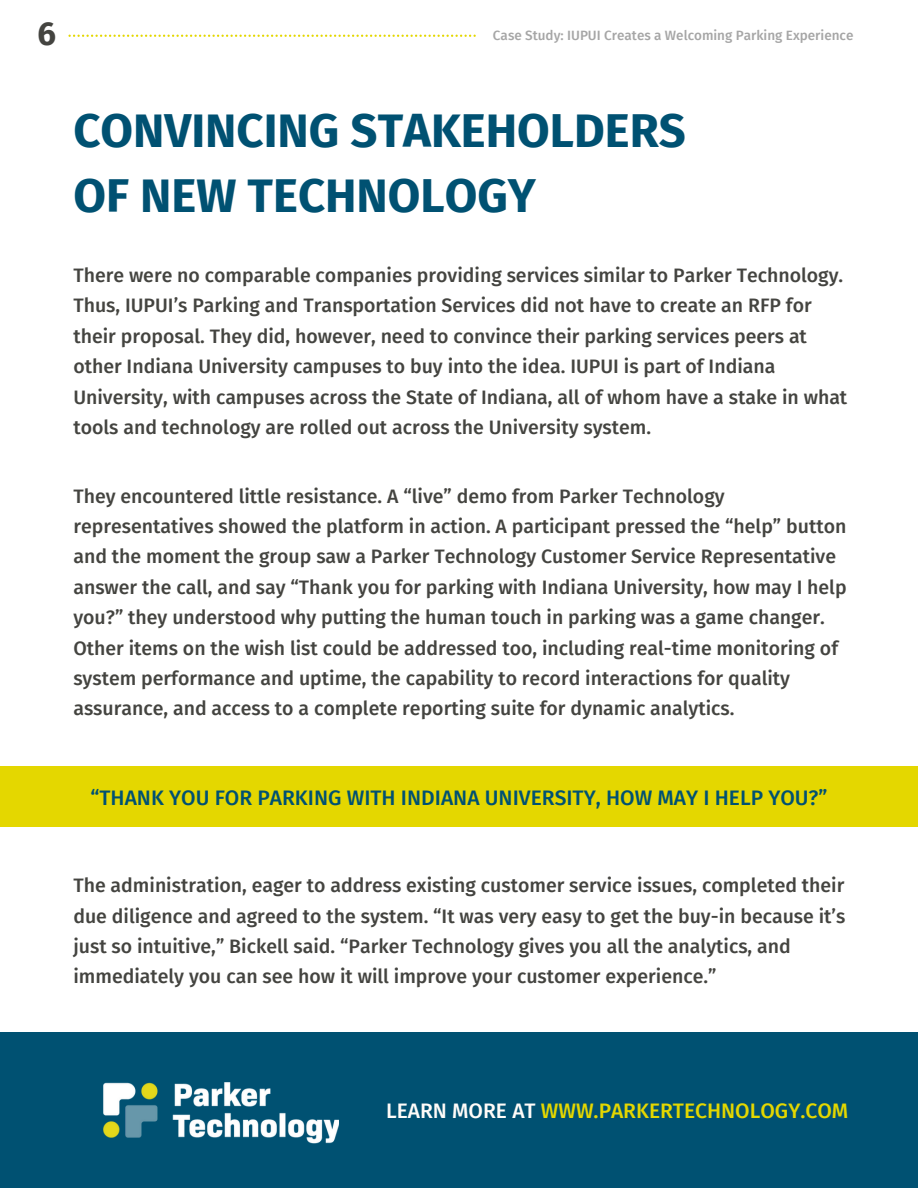
<style>
.page{position:relative;width:918px;height:1188px;background:#fff}
.page>*{position:absolute;margin:0;border:0;box-sizing:border-box;transform-origin:0 0}
.t1{font:700 47.25px/65.2px "Fira Sans";color:#005172}
.t2{font:700 33px "Fira Sans";color:#444440}
.t3{font:500 21px "Fira Sans";color:#005172}
.t4{font:500 21px "Fira Sans";color:#e4d700}
.t5{font:500 19.5px/30.3px "Fira Sans";color:#444440}
.t6{font:500 13.5px "Fira Sans";color:#a6a6a6}
.s1{color:#fffcf9}
</style>
<div class="page">
<div style="left:0;top:1032px;width:918px;height:156px;background:#005172"></div>
<div style="left:0;top:767px;width:918px;height:60px;background:#e4d700"></div>
<svg style="left:68px;top:35px;width:408px;height:2px"></svg>
<img style="left:103px;top:1082px;width:236px;height:62px">
<h2 class="t2" style="left:37px;top:14px;width:20px">6</h2>
<p class="t6" style="left:493px;top:28px;width:362px">Case Study: IUPUI Creates a Welcoming Parking Experience</p>
<h1 class="t1" style="left:73px;top:98px;width:614px">CONVINCING STAKEHOLDERS<br>OF NEW TECHNOLOGY</h1>
<p class="t5" style="left:73px;top:260px;width:775px">There were no comparable companies providing services similar to Parker Technology.<br>Thus, IUPUI’s Parking and Transportation Services did not have to create an RFP for their proposal. They did, however, need to convince their parking services peers at other Indiana University campuses to buy into the idea. IUPUI is part of Indiana University, with campuses across the State of Indiana, all of whom have a stake in what tools and technology are rolled out across the University system.</p>
<p class="t5" style="left:73px;top:481px;width:775px">They encountered little resistance. A “live” demo from Parker Technology representatives showed the platform in action. A participant pressed the “help” button and the moment the group saw a Parker Technology Customer Service Representative answer the call, and say “Thank you for parking with Indiana University, how may I help you?” they understood why putting the human touch in parking was a game changer.<br>Other items on the wish list could be addressed too, including real-time monitoring of system performance and uptime, the capability to record interactions for quality assurance, and access to a complete reporting suite for dynamic analytics.</p>
<p class="t3" style="left:90px;top:785px;width:739px">“THANK YOU FOR PARKING WITH INDIANA UNIVERSITY, HOW MAY I HELP YOU?”</p>
<p class="t5" style="left:73px;top:871px;width:774px">The administration, eager to address existing customer service issues, completed their due diligence and agreed to the system. “It was very easy to get the buy-in because it’s just so intuitive,” Bickell said. “Parker Technology gives you all the analytics, and immediately you can see how it will improve your customer experience.”</p>
<p class="t4" style="left:386px;top:1098px;width:464px"><span class="s1">LEARN MORE AT</span> WWW.PARKERTECHNOLOGY.COM</p>
</div>
